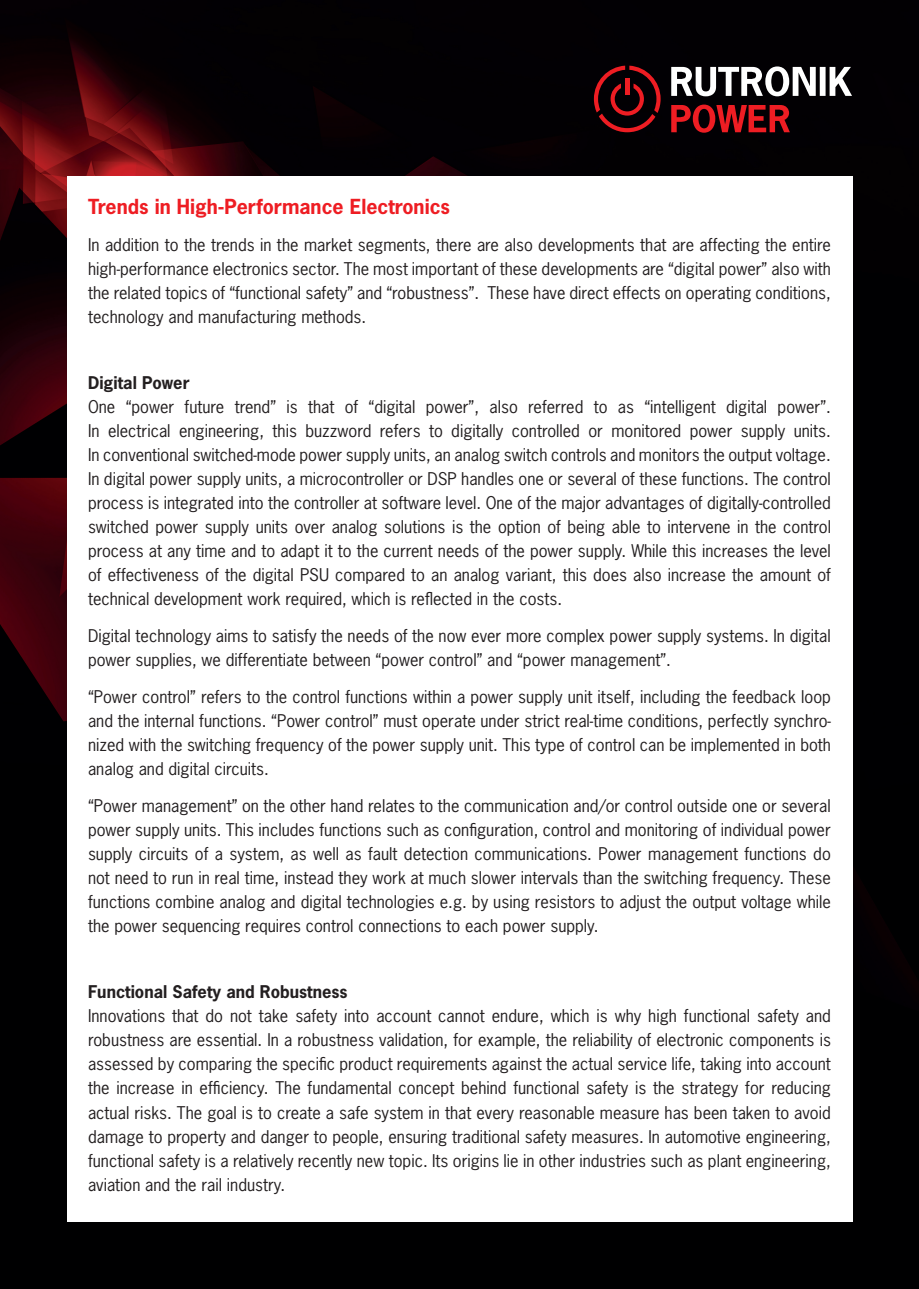
<style>
.page{position:relative;width:919px;height:1289px;background:#fff}
.page>*{position:absolute;margin:0;border:0;box-sizing:border-box;transform-origin:0 0}
.t1{font:700 19.5px "News Gothic";color:#ee1d23}
.t2{font:16.5px/24px "News Gothic";color:#231f20;text-align:justify}
.t3{font:700 16.5px "News Gothic";color:#231f20}
</style>
<div class="page">
<img style="left:0;top:0;width:918px;height:1288px">
<div style="left:67px;top:176px;width:785px;height:1046px;background:#fff"></div>
<svg style="left:671px;top:66px;width:181px;height:30px"></svg>
<svg style="left:671px;top:105px;width:118px;height:28px;background:#7f0f14"></svg>
<svg style="left:594px;top:66px;width:66px;height:66px;background:#3e070b"></svg>
<hr style="left:625px;top:78px;width:4px;height:17px;background:#ee1d23">
<p class="t1" style="left:88px;top:193px;width:363px">Trends in High-Performance Electronics</p>
<p class="t2" style="left:88px;top:232px;width:744px">In addition to the trends in the market segments, there are also developments that are affecting the entire high-performance electronics sector. The most important of these developments are “digital power” also with the related topics of “functional safety” and “robustness”. These have direct effects on operating conditions, technology and manufacturing methods.</p>
<p class="t3" style="left:88px;top:372px;width:103px">Digital Power</p>
<p class="t2" style="left:88px;top:394px;width:744px">One “power future trend” is that of “digital power”, also referred to as “intelligent digital power”.<br>In electrical engineering, this buzzword refers to digitally controlled or monitored power supply units.<br>In conventional switched-mode power supply units, an analog switch controls and monitors the output voltage.<br>In digital power supply units, a microcontroller or DSP handles one or several of these functions. The control process is integrated into the controller at software level. One of the major advantages of digitally-controlled switched power supply units over analog solutions is the option of being able to intervene in the control process at any time and to adapt it to the current needs of the power supply. While this increases the level of effectiveness of the digital PSU compared to an analog variant, this does also increase the amount of technical development work required, which is reflected in the costs.</p>
<p class="t2" style="left:88px;top:623px;width:744px">Digital technology aims to satisfy the needs of the now ever more complex power supply systems. In digital power supplies, we differentiate between “power control” and “power management”.</p>
<p class="t2" style="left:88px;top:684px;width:744px">“Power control” refers to the control functions within a power supply unit itself, including the feedback loop and the internal functions. “Power control” must operate under strict real-time conditions, perfectly synchro&shy;nized with the switching frequency of the power supply unit. This type of control can be implemented in both analog and digital circuits.</p>
<p class="t2" style="left:88px;top:793px;width:744px">“Power management” on the other hand relates to the communication and/or control outside one or several power supply units. This includes functions such as configuration, control and monitoring of individual power supply circuits of a system, as well as fault detection communications. Power management functions do not need to run in real time, instead they work at much slower intervals than the switching frequency. These functions combine analog and digital technologies e.g. by using resistors to adjust the output voltage while the power sequencing requires control connections to each power supply.</p>
<p class="t3" style="left:88px;top:981px;width:261px">Functional Safety and Robustness</p>
<p class="t2" style="left:88px;top:1003px;width:744px">Innovations that do not take safety into account cannot endure, which is why high functional safety and robustness are essential. In a robustness validation, for example, the reliability of electronic components is assessed by comparing the specific product requirements against the actual service life, taking into account the increase in efficiency. The fundamental concept behind functional safety is the strategy for reducing actual risks. The goal is to create a safe system in that every reasonable measure has been taken to avoid damage to property and danger to people, ensuring traditional safety measures. In automotive engineering, functional safety is a relatively recently new topic. Its origins lie in other industries such as plant engineering, aviation and the rail industry.</p>
</div>
